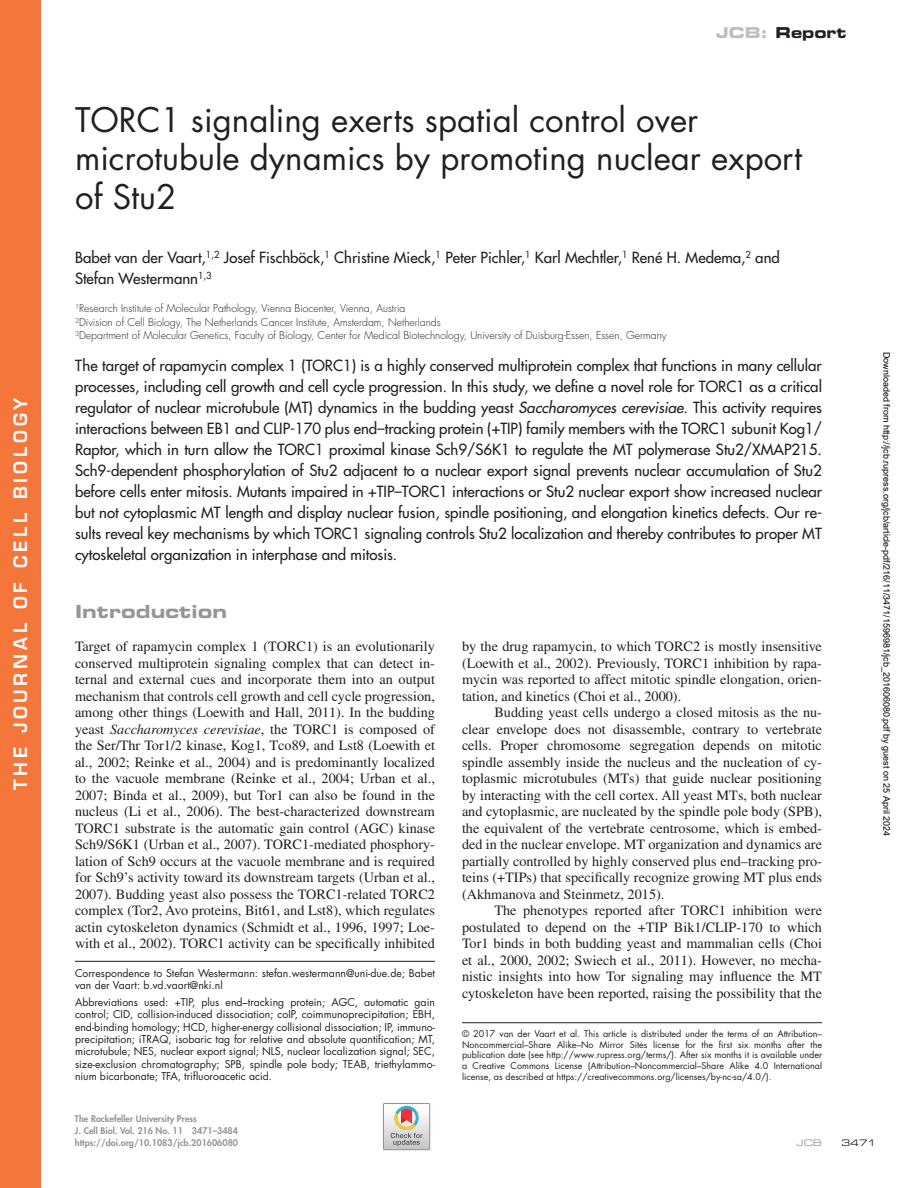
<style>
.page{position:relative;width:918px;height:1188px;background:#fff}
.page>*{position:absolute;margin:0;border:0;box-sizing:border-box;transform-origin:0 0}
.t1{font:33px/38.2px "Futura Std";color:#231f20}
.t2{font:600 18px "Eurostile LT Std";letter-spacing:.205em;color:#fff}
.t3{font:18px "Eurostile LT Std Bold Ex 2";letter-spacing:.005em;color:#949698}
.t4{font:500 15px/21px "Futura Std";color:#231f20;text-align:justify}
.t5{font:15px "Eurostile LT Std Bold Ex 2";color:#231f20}
.t6{font:14.25px/16.5px "Times LT Std";color:#231f20;text-align:justify}
.t7{font:10.5px/12.5px "Futura Std";color:#231f20}
.t8{font:300 10.5px/13.5px "Futura Std";color:#231f20}
.t9{font:9px/10.8px "Futura Std";color:#231f20;text-align:justify}
.t10{font:9px "Arial";color:#000}
.t11{font:800 9px/12px "Futura Std";color:#949698}
.t12{font:9px "Eurostile LT Std Ex 2";color:#231f20}
.t13{font:9px "Eurostile LT Std Ex 2";color:#949698}
.s1{color:#bcbec0}
.s2{font-style:italic}
</style>
<div class="page">
<div style="left:0;top:0;width:40px;height:1188px;background:#f4763b"></div>
<svg style="left:383px;top:1103px;width:47px;height:47px"></svg>
<hr style="left:75px;top:961px;width:360px;height:1px;background:#231f20">
<hr style="left:462px;top:1022px;width:360px;height:1px;background:#231f20">
<p class="t2" style="left:9px;top:790px;width:395px;rotate:-90deg">THE JOURNAL OF CELL BIOLOGY</p>
<p class="t5" style="left:716px;top:22px;width:132px"><span class="s1">JCB:</span> Report</p>
<h1 class="t1" style="left:75px;top:101px;width:728px">TORC1 signaling exerts spatial control over microtubule dynamics by promoting nuclear export of Stu2</h1>
<p class="t4" style="left:75px;top:247px;width:706px">Babet van der Vaart,<sup>1,2</sup> Josef Fischböck,<sup>1</sup> Christine Mieck,<sup>1</sup> Peter Pichler,<sup>1</sup> Karl Mechtler,<sup>1</sup> René H. Medema,<sup>2</sup> and<br>Stefan Westermann<sup>1,3</sup></p>
<p class="t8" style="left:75px;top:302px;width:593px"><sup>1</sup>Research Institute of Molecular Pathology, Vienna Biocenter, Vienna, Austria<br><sup>2</sup>Division of Cell Biology, The Netherlands Cancer Institute, Amsterdam, Netherlands<br><sup>3</sup>Department of Molecular Genetics, Faculty of Biology, Center for Medical Biotechnology, University of Duisburg-Essen, Essen, Germany</p>
<p class="t4" style="left:75px;top:355px;width:749px">The target of rapamycin complex 1 (TORC1) is a highly conserved multiprotein complex that functions in many cellular processes, including cell growth and cell cycle progression. In this study, we define a novel role for TORC1 as a critical regulator of nuclear microtubule (MT) dynamics in the budding yeast <span class="s2">Saccharomyces cerevisiae</span>. This activity requires interactions between EB1 and CLIP-170 plus end–tracking protein (+TIP) family members with the TORC1 subunit Kog1/ Raptor, which in turn allow the TORC1 proximal kinase Sch9/S6K1 to regulate the MT polymerase Stu2/XMAP215.<br>Sch9-dependent phosphorylation of Stu2 adjacent to a nuclear export signal prevents nuclear accumulation of Stu2 before cells enter mitosis. Mutants impaired in +TIP–TORC1 interactions or Stu2 nuclear export show increased nuclear but not cytoplasmic MT length and display nuclear fusion, spindle positioning, and elongation kinetics defects. Our re&shy;sults reveal key mechanisms by which TORC1 signaling controls Stu2 localization and thereby contributes to proper MT cytoskeletal organization in interphase and mitosis.</p>
<p class="t3" style="left:75px;top:599px;width:154px">Introduction</p>
<p class="t6" style="left:75px;top:638px;width:362px">Target of rapamycin complex 1 (TORC1) is an evolutionarily conserved multiprotein signaling complex that can detect in&shy;ternal and external cues and incorporate them into an output mechanism that controls cell growth and cell cycle progression, among other things (Loewith and Hall, 2011). In the budding yeast <span class="s2">Saccharomyces cerevisiae</span>, the TORC1 is composed of the Ser/Thr Tor1/2 kinase, Kog1, Tco89, and Lst8 (Loewith et al., 2002; Reinke et al., 2004) and is predominantly localized to the vacuole membrane (Reinke et al., 2004; Urban et al., 2007; Binda et al., 2009), but Tor1 can also be found in the nucleus (Li et al., 2006). The best-characterized downstream TORC1 substrate is the automatic gain control (AGC) kinase Sch9/S6K1 (Urban et al., 2007). TORC1-mediated phosphory&shy;lation of Sch9 occurs at the vacuole membrane and is required for Sch9’s activity toward its downstream targets (Urban et al., 2007). Budding yeast also possess the TORC1-related TORC2 complex (Tor2, Avo proteins, Bit61, and Lst8), which regulates actin cytoskeleton dynamics (Schmidt et al., 1996, 1997; Loe&shy;with et al., 2002). TORC1 activity can be specifically inhibited</p>
<p class="t6" style="left:462px;top:638px;width:362px">by the drug rapamycin, to which TORC2 is mostly insensitive (Loewith et al., 2002). Previously, TORC1 inhibition by rapa&shy;mycin was reported to affect mitotic spindle elongation, orien&shy;tation, and kinetics (Choi et al., 2000).</p>
<p class="t6" style="left:462px;top:704px;width:362px;text-indent:32px">Budding yeast cells undergo a closed mitosis as the nu&shy;clear envelope does not disassemble, contrary to vertebrate cells. Proper chromosome segregation depends on mitotic spindle assembly inside the nucleus and the nucleation of cy&shy;toplasmic microtubules (MTs) that guide nuclear positioning by interacting with the cell cortex. All yeast MTs, both nuclear and cytoplasmic, are nucleated by the spindle pole body (SPB), the equivalent of the vertebrate centrosome, which is embed&shy;ded in the nuclear envelope. MT organization and dynamics are partially controlled by highly conserved plus end–tracking pro&shy;teins (+TIPs) that specifically recognize growing MT plus ends (Akhmanova and Steinmetz, 2015).</p>
<p class="t6" style="left:462px;top:902px;width:362px;text-indent:32px">The phenotypes reported after TORC1 inhibition were postulated to depend on the +TIP Bik1/CLIP-170 to which Tor1 binds in both budding yeast and mammalian cells (Choi et al., 2000, 2002; Swiech et al., 2011). However, no mecha&shy;nistic insights into how Tor signaling may influence the MT cytoskeleton have been reported, raising the possibility that the</p>
<p class="t7" style="left:75px;top:967px;width:362px">Correspondence to Stefan Westermann: stefan.westermann@uni-due.de; Babet van der Vaart: b.vd.vaart@nki.nl</p>
<p class="t7" style="left:75px;top:996px;width:362px;text-align:justify">Abbreviations used: +TIP, plus end–tracking protein; AGC, automatic gain control; CID, collision-induced dissociation; coIP, coimmunoprecipitation; EBH, end-binding homology; HCD, higher-energy collisional dissociation; IP, immuno&shy;precipitation; iTRAQ, isobaric tag for relative and absolute quantification; MT, microtubule; NES, nuclear export signal; NLS, nuclear localization signal; SEC, size-exclusion chromatography; SPB, spindle pole body; TEAB, triethylammo&shy;nium bicarbonate; TFA, trifluoroacetic acid.</p>
<p class="t9" style="left:462px;top:1028px;width:362px">© 2017 van der Vaart et al. This article is distributed under the terms of an Attribution– Noncommercial–Share Alike–No Mirror Sites license for the first six months after the publication date (see http://www.rupress.org/terms/). After six months it is available under a Creative Commons License (Attribution–Noncommercial–Share Alike 4.0 International license, as described at https://creativecommons.org/licenses/by-nc-sa/4.0/).</p>
<p class="t11" style="left:75px;top:1112px;width:165px">The Rockefeller University Press<br>J. Cell Biol. Vol. 216 No. 11 3471–3484 https://doi.org/10.1083/jcb.201606080</p>
<p class="t13" style="left:796px;top:1136px;width:27px">JCB</p>
<p class="t10" style="left:890px;top:352px;width:486px;rotate:90deg">Downloaded from http://jcb.rupress.org/jcb/article-pdf/216/11/3471/1596981/jcb_201606080.pdf by guest on 25 April 2024</p>
<p class="t12" style="left:842px;top:1136px;width:36px">3471</p>
</div>
